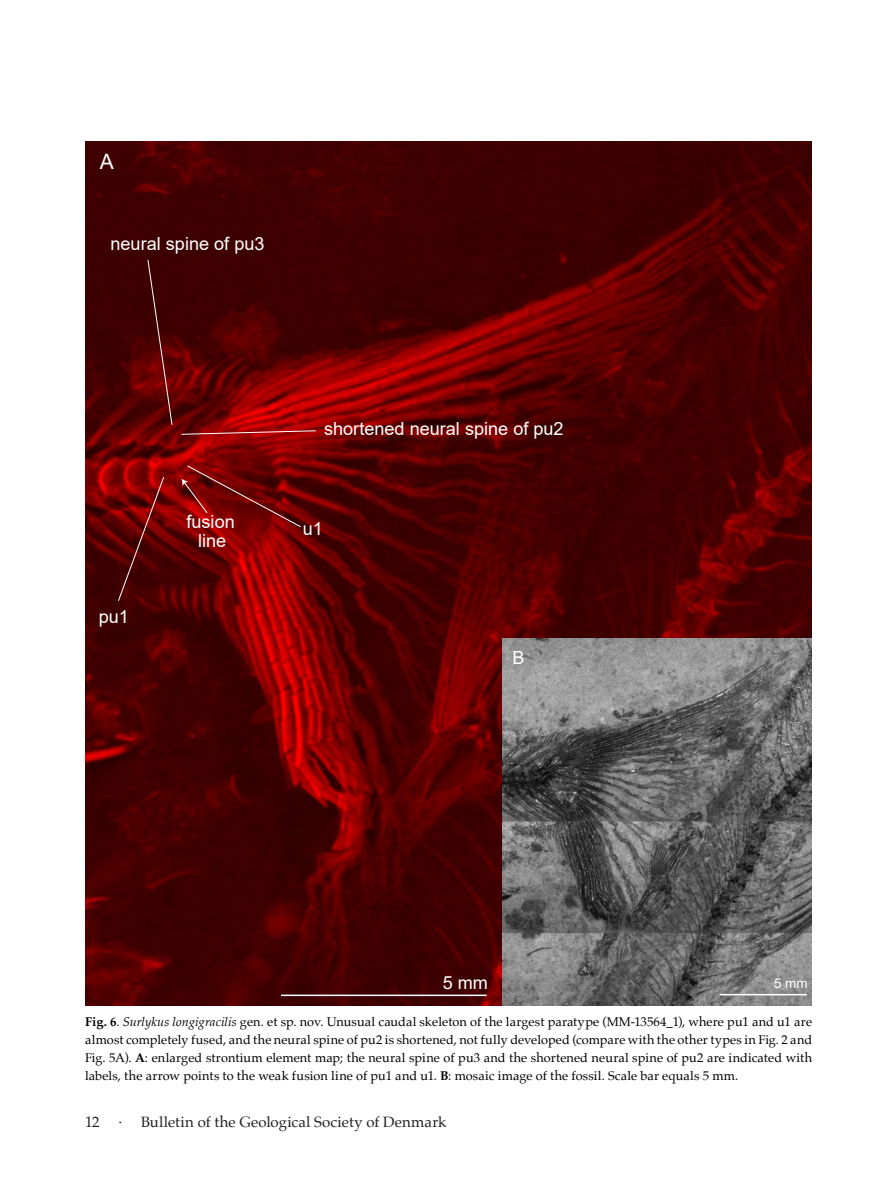
<style>
.page{position:relative;width:893px;height:1191px;background:#fff}
.page>*{position:absolute;margin:0;border:0;box-sizing:border-box;transform-origin:0 0}
.t1{font:21.15px "Arial";color:#fff}
.t2{font:18.15px "Arial";color:#fff}
.t3{font:15px "Palatino";letter-spacing:.005em;color:#231f20}
.t4{font:13.5px "Arial";color:#fff}
.t5{font:12.75px/18px "Palatino";letter-spacing:.01em;color:#000;text-align:justify}
.s1{font-weight:700}
.s2{font-style:italic}
</style>
<div class="page">
<img style="left:85px;top:141px;width:727px;height:864px">
<img style="left:503px;top:638px;width:309px;height:367px">
<hr style="left:719px;top:994px;width:88px;height:1px;background:#fff">
<svg style="left:147px;top:259px;width:26px;height:166px;background:#570909"></svg>
<svg style="left:181px;top:430px;width:136px;height:5px"></svg>
<svg style="left:117px;top:476px;width:48px;height:126px;background:#650505"></svg>
<svg style="left:182px;top:465px;width:120px;height:63px;background:#790606"></svg>
<hr style="left:281px;top:994px;width:206px;height:2px;background:#fff">
<h1 class="t1" style="left:100px;top:147px;width:16px">A</h1>
<h2 class="t2" style="left:111px;top:231px;width:156px">neural spine of pu3</h2>
<h2 class="t2" style="left:99px;top:604px;width:32px">pu1</h2>
<h2 class="t2" style="left:186px;top:509px;width:50px">fusion</h2>
<h2 class="t2" style="left:198px;top:527px;width:30px">line</h2>
<h2 class="t2" style="left:324px;top:416px;width:241px">shortened neural spine of pu2</h2>
<h2 class="t2" style="left:303px;top:516px;width:22px">u1</h2>
<h2 class="t2" style="left:512px;top:644px;width:14px">B</h2>
<h2 class="t2" style="left:443px;top:969px;width:47px">5 mm</h2>
<p class="t4" style="left:774px;top:973px;width:35px">5 mm</p>
<p class="t5" style="left:85px;top:1013px;width:729px"><span class="s1">Fig. 6</span>. <span class="s2">Surlykus longigracilis</span> gen. et sp. nov. Unusual caudal skeleton of the largest paratype (MM-13564_1), where pu1 and u1 are almost completely fused, and the neural spine of pu2 is shortened, not fully developed (compare with the other types in Fig. 2 and Fig. 5A). <span class="s1">A</span>: enlarged strontium element map; the neural spine of pu3 and the shortened neural spine of pu2 are indicated with labels, the arrow points to the weak fusion line of pu1 and u1. <span class="s1">B</span>: mosaic image of the fossil. Scale bar equals 5 mm.</p>
<p class="t3" style="left:85px;top:1109px;width:16px">12</p>
<p class="t3" style="left:119px;top:1109px;width:329px">· Bulletin of the Geological Society of Denmark</p>
</div>
